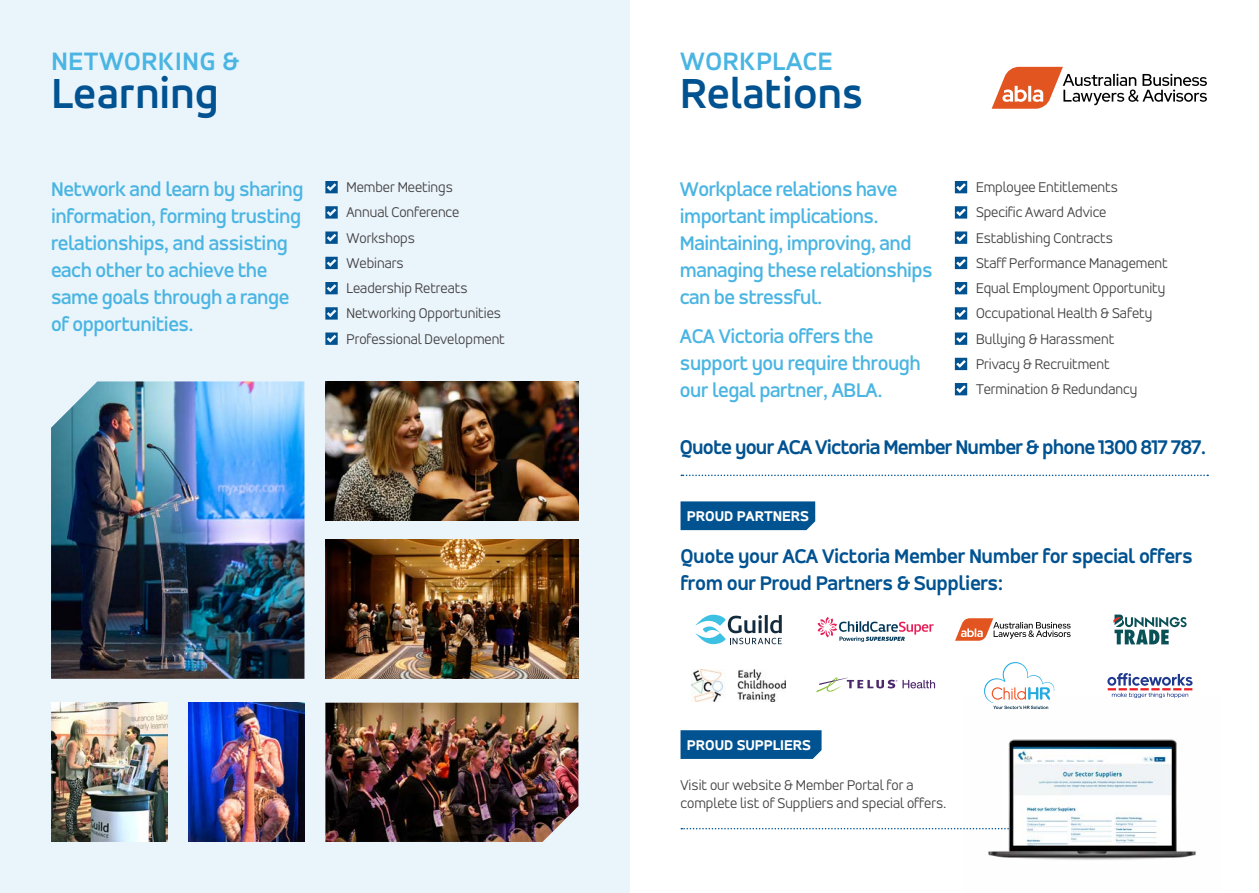
<style>
.page{position:relative;width:1259px;height:893px;background:#fff}
.page>*{position:absolute;margin:0;border:0;box-sizing:border-box;transform-origin:0 0}
.t1{font:700 45px "Accord Alternate";color:#005290}
.t2{font:700 27px "Accord Alternate";color:#4ab5e2}
.t3{font:500 21px/27px "Accord";letter-spacing:-.02em;color:#4ab5e2}
.t4{font:700 21px/27px "Accord";letter-spacing:-.02em;color:#005290}
.t5{font:700 21px "Accord";letter-spacing:-.04em;color:#005290}
.t6{font:300 15px/25.2px "Accord Alt";color:#414042}
.t7{font:800 15px "Accord";color:#fff}
</style>
<div class="page">
<div style="left:0;top:0;width:629px;height:893px;background:#eaf4fb"></div>
<svg style="left:325px;top:181px;width:13px;height:12px"></svg>
<svg style="left:325px;top:206px;width:13px;height:13px"></svg>
<svg style="left:325px;top:231px;width:13px;height:13px"></svg>
<svg style="left:325px;top:257px;width:13px;height:12px"></svg>
<svg style="left:325px;top:282px;width:13px;height:12px"></svg>
<svg style="left:325px;top:307px;width:13px;height:13px"></svg>
<svg style="left:325px;top:332px;width:13px;height:13px"></svg>
<img style="left:51px;top:381px;width:253px;height:298px">
<img style="left:325px;top:381px;width:253px;height:140px">
<img style="left:325px;top:703px;width:253px;height:139px">
<img style="left:325px;top:539px;width:253px;height:140px">
<img style="left:51px;top:703px;width:116px;height:139px">
<img style="left:188px;top:703px;width:116px;height:139px">
<svg style="left:955px;top:181px;width:12px;height:12px"></svg>
<svg style="left:955px;top:206px;width:12px;height:13px"></svg>
<svg style="left:955px;top:231px;width:12px;height:13px"></svg>
<svg style="left:955px;top:257px;width:12px;height:12px"></svg>
<svg style="left:955px;top:282px;width:12px;height:12px"></svg>
<svg style="left:955px;top:307px;width:12px;height:13px"></svg>
<svg style="left:955px;top:332px;width:12px;height:13px"></svg>
<svg style="left:955px;top:358px;width:12px;height:12px"></svg>
<svg style="left:955px;top:383px;width:12px;height:12px"></svg>
<svg style="left:955px;top:618px;width:115px;height:23px"></svg>
<svg style="left:984px;top:662px;width:70px;height:36px"></svg>
<svg style="left:681px;top:475px;width:527px;height:1px"></svg>
<svg style="left:681px;top:828px;width:281px;height:1px"></svg>
<div style="left:680px;top:501px;width:135px;height:29px;background:#005290"></div>
<svg style="left:680px;top:730px;width:141px;height:29px;background:#055592"></svg>
<svg style="left:1113px;top:615px;width:73px;height:29px"></svg>
<svg style="left:817px;top:617px;width:116px;height:25px"></svg>
<svg style="left:695px;top:615px;width:87px;height:29px"></svg>
<img style="left:691px;top:669px;width:94px;height:33px">
<svg style="left:1107px;top:673px;width:85px;height:25px"></svg>
<svg style="left:816px;top:677px;width:119px;height:15px"></svg>
<svg style="left:991px;top:67px;width:216px;height:42px"></svg>
<img style="left:963px;top:698px;width:233px;height:162px">
<h2 class="t2" style="left:51px;top:45px;width:190px">NETWORKING &amp;</h2>
<h1 class="t1" style="left:51px;top:66px;width:169px">Learning</h1>
<h2 class="t2" style="left:680px;top:45px;width:154px">WORKPLACE</h2>
<h1 class="t1" style="left:680px;top:66px;width:184px">Relations</h1>
<h3 class="t3" style="left:51px;top:175px;width:254px">Network and learn by sharing information, forming trusting relationships, and assisting each other to achieve the same goals through a range of opportunities.</h3>
<p class="t6" style="left:976px;top:175px;width:193px">Employee Entitlements<br>Specific Award Advice<br>Establishing Contracts<br>Staff Performance Management<br>Equal Employment Opportunity<br>Occupational Health &amp; Safety<br>Bullying &amp; Harassment<br>Privacy &amp; Recruitment<br>Termination &amp; Redundancy</p>
<h3 class="t3" style="left:680px;top:175px;width:254px">Workplace relations have important implications.<br>Maintaining, improving, and managing these relationships can be stressful.</h3>
<h3 class="t3" style="left:680px;top:323px;width:242px">ACA Victoria offers the support you require through our legal partner, ABLA.</h3>
<h3 class="t5" style="left:680px;top:435px;width:528px">Quote your ACA Victoria Member Number &amp; phone 1300 817 787.</h3>
<p class="t6" style="left:346px;top:175px;width:160px">Member Meetings<br>Annual Conference<br>Workshops<br>Webinars<br>Leadership Retreats<br>Networking Opportunities<br>Professional Development</p>
<p class="t7" style="left:687px;top:507px;width:123px">PROUD PARTNERS</p>
<h3 class="t4" style="left:680px;top:542px;width:514px">Quote your ACA Victoria Member Number for special offers from our Proud Partners &amp; Suppliers:</h3>
<p class="t7" style="left:687px;top:737px;width:125px">PROUD SUPPLIERS</p>
<p class="t6" style="left:680px;top:776px;width:267px;line-height:18px">Visit our website &amp; Member Portal for a complete list of Suppliers and special offers.</p>
</div>
